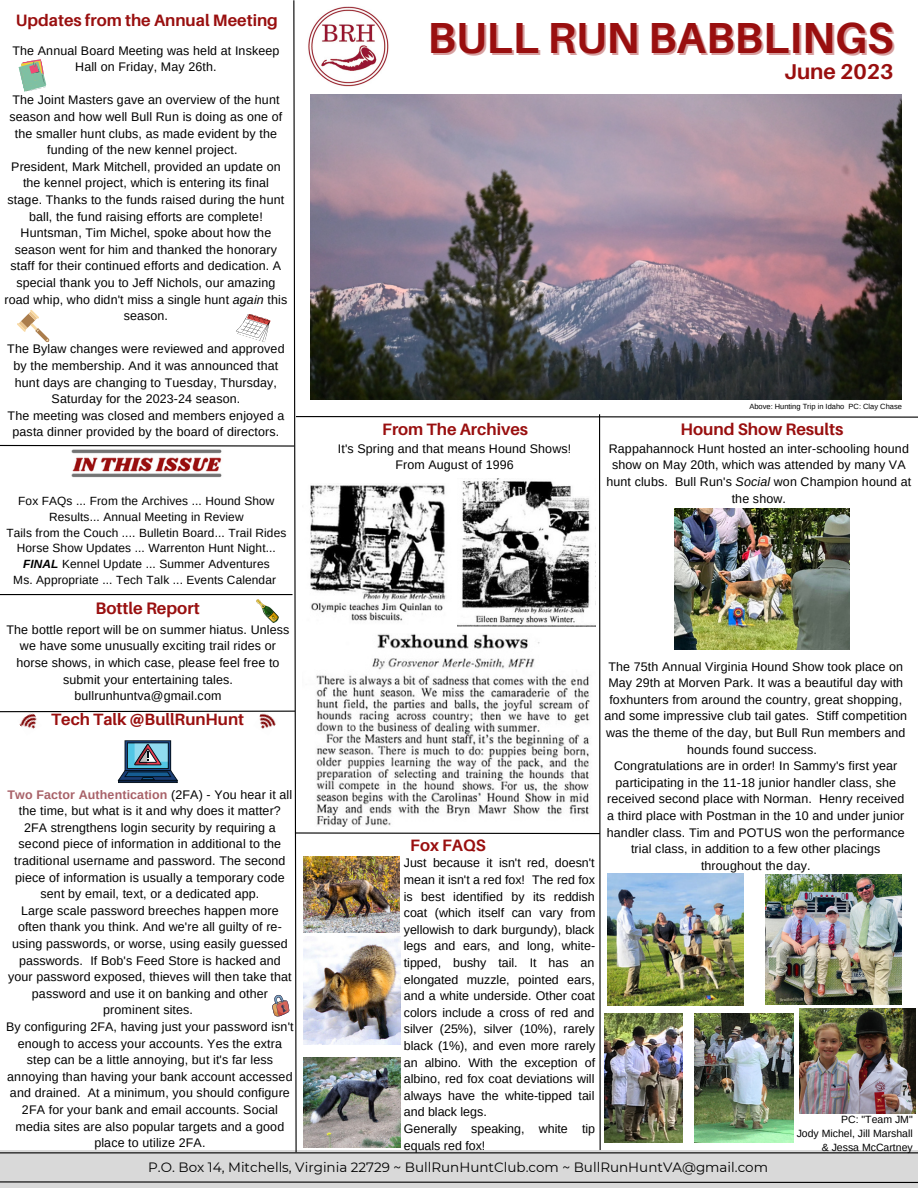
<style>
.page{position:relative;width:918px;height:1188px;background:#fff}
.page>*{position:absolute;margin:0;border:0;box-sizing:border-box;transform-origin:0 0}
.t1{font:700 43.5px "Aileron";color:#990f0f}
.t2{font:700 21.45px "Aileron";color:#990f0f}
.t3{font:700 16.65px "Aileron";color:#990f0f}
.t4{font:700 16.5px "Aileron";color:#990f0f}
.t5{font:700 16.35px "Aileron";color:#990f0f}
.t6{font:13.5px "Montserrat";color:#000}
.t7{font:12.45px/16.6px "Arimo";letter-spacing:.01em;color:#000;text-align:center}
.t8{font:11.85px/15.9px "Arimo";letter-spacing:.01em;color:#000;text-align:center}
.t9{font:10.5px "Arimo";color:#000}
.t10{font:7.5px "Arimo";color:#000}
.s1{font-style:italic}
.s2{font-weight:700;font-style:italic}
.s3{font-weight:700;color:#a86168}
</style>
<div class="page">
<div style="left:0;top:1150px;width:918px;height:38px;background:#d9d9d9"></div>
<svg style="left:0;top:1181px;width:918px;height:2px;background:#5d5d5d"></svg>
<img style="left:0;top:0;width:918px;height:1153px">
<img style="left:800px;top:1009px;width:116px;height:104px">
<img style="left:605px;top:1013px;width:78px;height:130px">
<p class="t4" style="left:16px;top:10px;width:263px">Updates from the Annual Meeting</p>
<p class="t7" style="left:12px;top:42px;width:268px">The Annual Board Meeting was held at Inskeep<br>Hall on Friday, May 26th.</p>
<p class="t7" style="left:10px;top:92px;width:274px">The Joint Masters gave an overview of the hunt season and how well Bull Run is doing as one of the smaller hunt clubs, as made evident by the funding of the new kennel project.</p>
<p class="t7" style="left:8px;top:158px;width:278px">President, Mark Mitchell, provided an update on the kennel project, which is entering its final stage. Thanks to the funds raised during the hunt ball, the fund raising efforts are complete!</p>
<p class="t7" style="left:5px;top:225px;width:284px">Huntsman, Tim Michel, spoke about how the season went for him and thanked the honorary staff for their continued efforts and dedication. A special thank you to Jeff Nichols, our amazing road whip, who didn't miss a single hunt <span class="s1">again</span> this season.</p>
<p class="t7" style="left:7px;top:341px;width:279px">The Bylaw changes were reviewed and approved by the membership. And it was announced that hunt days are changing to Tuesday, Thursday, Saturday for the 2023-24 season.</p>
<p class="t7" style="left:8px;top:407px;width:278px">The meeting was closed and members enjoyed a pasta dinner provided by the board of directors.</p>
<p class="t8" style="left:18px;top:493px;width:258px">Fox FAQs ... From the Archives ... Hound Show<br>Results... Annual Meeting in Review</p>
<p class="t8" style="left:6px;top:525px;width:281px">Tails from the Couch .... Bulletin Board... Trail Rides</p>
<p class="t8" style="left:17px;top:540px;width:261px">Horse Show Updates ... Warrenton Hunt Night...</p>
<p class="t8" style="left:23px;top:556px;width:248px"><span class="s2">FINAL</span> Kennel Update ... Summer Adventures</p>
<p class="t8" style="left:13px;top:572px;width:264px">Ms. Appropriate ... Tech Talk ... Events Calendar</p>
<p class="t3" style="left:95px;top:598px;width:106px">Bottle Report</p>
<p class="t1" style="left:428px;top:11px;width:468px">BULL RUN BABBLINGS</p>
<p class="t2" style="left:784px;top:58px;width:111px">June 2023</p>
<p class="t4" style="left:382px;top:419px;width:147px">From The Archives</p>
<p class="t7" style="left:338px;top:440px;width:235px">It's Spring and that means Hound Shows!</p>
<p class="t7" style="left:395px;top:457px;width:120px">From August of 1996</p>
<p class="t10" style="left:749px;top:402px;width:154px">Above: Hunting Trip in Idaho PC: Clay Chase</p>
<p class="t3" style="left:681px;top:419px;width:165px">Hound Show Results</p>
<p class="t7" style="left:606px;top:440px;width:306px">Rappahannock Hunt hosted an inter-schooling hound show on May 20th, which was attended by many VA hunt clubs. Bull Run's <span class="s1">Social</span> won Champion hound at the show.</p>
<p class="t7" style="left:7px;top:621px;width:284px">The bottle report will be on summer hiatus. Unless we have some unusually exciting trail rides or horse shows, in which case, please feel free to submit your entertaining tales.</p>
<p class="t7" style="left:75px;top:688px;width:148px">bullrunhuntva@gmail.com</p>
<p class="t7" style="left:604px;top:658px;width:304px">The 75th Annual Virginia Hound Show took place on May 29th at Morven Park. It was a beautiful day with foxhunters from around the country, great shopping, and some impressive club tail gates. Stiff competition was the theme of the day, but Bull Run members and hounds found success.</p>
<p class="t7" style="left:607px;top:758px;width:299px">Congratulations are in order! In Sammy's first year participating in the 11-18 junior handler class, she received second place with Norman. Henry received a third place with Postman in the 10 and under junior handler class. Tim and POTUS won the performance trial class, in addition to a few other placings throughout the day.</p>
<p class="t5" style="left:51px;top:709px;width:195px">Tech Talk @BullRunHunt</p>
<p class="t7" style="left:8px;top:786px;width:286px"><span class="s3">Two Factor Authentication</span> (2FA) - You hear it all the time, but what is it and why does it matter?</p>
<p class="t7" style="left:14px;top:819px;width:273px">2FA strengthens login security by requiring a second piece of information in additional to the traditional username and password. The second piece of information is usually a temporary code sent by email, text, or a dedicated app.</p>
<p class="t7" style="left:8px;top:902px;width:285px">Large scale password breeches happen more often thank you think. And we're all guilty of re&shy;using passwords, or worse, using easily guessed passwords. If Bob's Feed Store is hacked and your password exposed, thieves will then take that password and use it on banking and other prominent sites.</p>
<p class="t7" style="left:6px;top:1018px;width:289px">By configuring 2FA, having just your password isn't enough to access your accounts. Yes the extra step can be a little annoying, but it's far less annoying than having your bank account accessed and drained. At a minimum, you should configure 2FA for your bank and email accounts. Social media sites are also popular targets and a good place to utilize 2FA.</p>
<p class="t6" style="left:148px;top:1159px;width:621px">P.O. Box 14, Mitchells, Virginia 22729 ~ BullRunHuntClub.com ~ BullRunHuntVA@gmail.com</p>
<p class="t4" style="left:410px;top:835px;width:77px">Fox FAQS</p>
<p class="t7" style="left:404px;top:855px;width:193px;text-align:justify">Just because it isn't red, doesn't mean it isn't a red fox! The red fox is best identified by its reddish coat (which itself can vary from yellowish to dark burgundy), black legs and ears, and long, white&shy;tipped, bushy tail. It has an elongated muzzle, pointed ears, and a white underside. Other coat colors include a cross of red and silver (25%), silver (10%), rarely black (1%), and even more rarely an albino. With the exception of albino, red fox coat deviations will always have the white-tipped tail and black legs.</p>
<p class="t7" style="left:404px;top:1120px;width:193px;text-align:left">Generally speaking, white tip equals red fox!</p>
<p class="t9" style="left:841px;top:1113px;width:73px">PC: "Team JM"</p>
<p class="t9" style="left:797px;top:1127px;width:118px">Jody Michel, Jill Marshall</p>
<p class="t9" style="left:822px;top:1141px;width:92px">&amp; Jessa McCartney</p>
</div>
